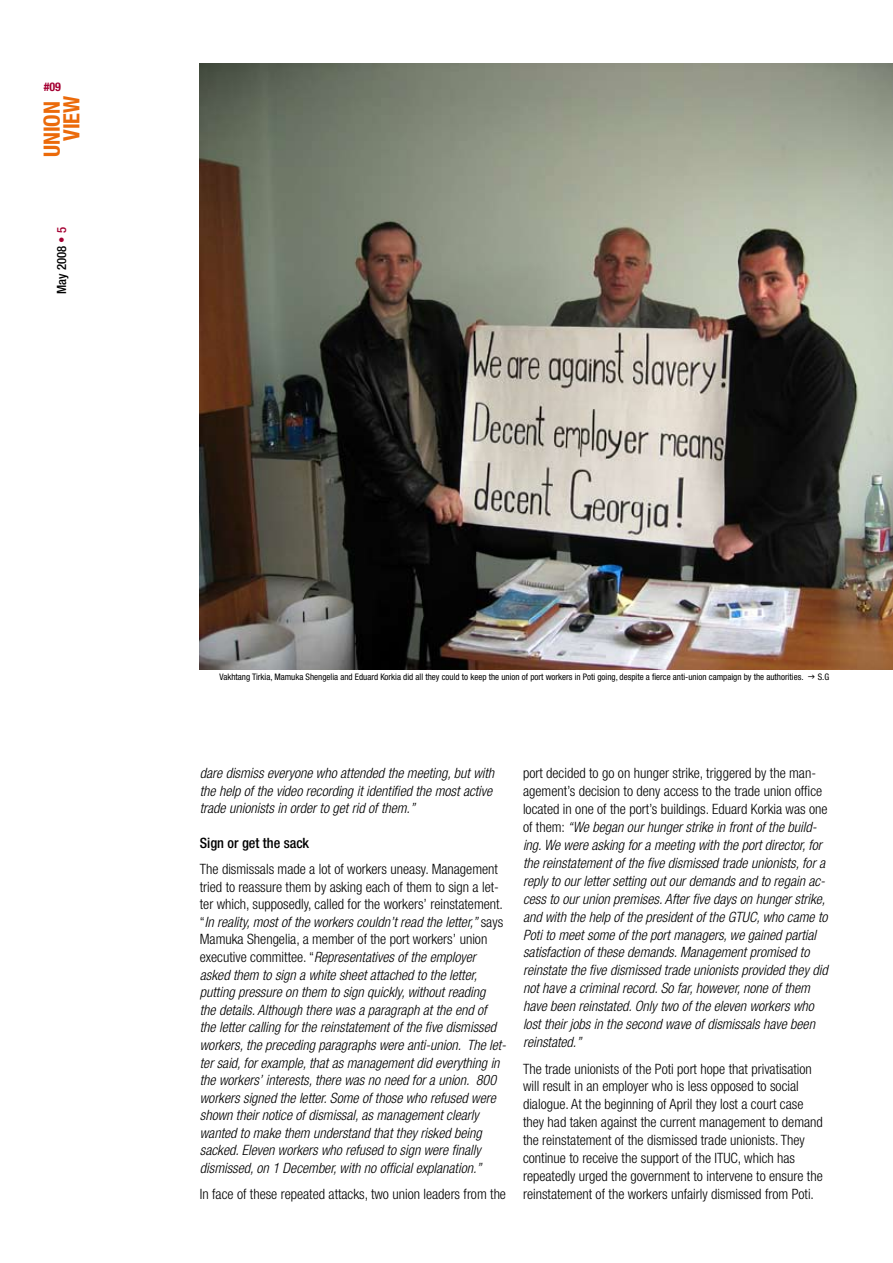
<style>
.page{position:relative;width:893px;height:1263px;background:#fff}
.page>*{position:absolute;margin:0;border:0;box-sizing:border-box;transform-origin:0 0}
.t1{font:700 condensed 22.5px/19.5px "Helvetica Neue";color:#eb6a0a;text-align:right}
.t2{font:italic 300 condensed 14.25px/17.5px "Helvetica Neue";color:#000}
.t3{font:300 condensed 14.25px/18px "Helvetica Neue";color:#000}
.t4{font:500 condensed 14.25px "Helvetica Neue";color:#000}
.t5{font:500 condensed 12.75px "Helvetica Neue";color:#000}
.t6{font:700 condensed 12px "Helvetica Neue";color:#a50133}
.t7{font:condensed 9px "Helvetica Neue";color:#000}
.s1{color:#a50133}
.s2{font-style:normal}
</style>
<div class="page">
<img style="left:200px;top:64px;width:693px;height:606px">
<p class="t6" style="left:44px;top:79px;width:19px">#09</p>
<h1 class="t1" style="left:42px;top:157px;width:63px;rotate:-90deg">UNION<br>VIEW</h1>
<p class="t5" style="left:54px;top:294px;width:68px;rotate:-90deg">May 2008 <span class="s1">• 5</span></p>
<p class="t7" style="left:219px;top:672px;width:586px">Vakhtang Tirkia, Mamuka Shengelia and Eduard Korkia did all they could to keep the union of port workers in Poti going, despite a fierce anti-union campaign by the authorities.</p>
<p class="t7" style="left:818px;top:672px;width:13px">S.G</p>
<p class="t2" style="left:200px;top:764px;width:296px">dare dismiss everyone who attended the meeting, but with the help of the video recording it identified the most active trade unionists in order to get rid of them.”</p>
<p class="t4" style="left:200px;top:834px;width:111px">Sign or get the sack</p>
<p class="t2" style="left:200px;top:860px;width:308px"><span class="s2">The dismissals made a lot of workers uneasy. Management tried to reassure them by asking each of them to sign a let&shy;ter which, supposedly, called for the workers’ reinstatement. “</span>In reality, most of the workers couldn’t read the letter,” <span class="s2">says Mamuka Shengelia, a member of the port workers’ union executive committee. “</span>Representatives of the employer asked them to sign a white sheet attached to the letter, putting pressure on them to sign quickly, without reading<br>the details. Although there was a paragraph at the end of<br>the letter calling for the reinstatement of the five dismissed workers, the preceding paragraphs were anti-union. The let&shy;ter said, for example, that as management did everything in the workers’ interests, there was no need for a union. 800 workers signed the letter. Some of those who refused were shown their notice of dismissal, as management clearly wanted to make them understand that they risked being sacked. Eleven workers who refused to sign were finally dismissed, on 1 December, with no official explanation.”</p>
<p class="t3" style="left:200px;top:1185px;width:308px">In face of these repeated attacks, two union leaders from the</p>
<p class="t2" style="left:523px;top:764px;width:306px;line-height:18px"><span class="s2">port decided to go on hunger strike, triggered by the man&shy;agement’s decision to deny access to the trade union office located in one of the port’s buildings. Eduard Korkia was one of them:</span> “We began our hunger strike in front of the build&shy;ing. We were asking for a meeting with the port director, for the reinstatement of the five dismissed trade unionists, for a reply to our letter setting out our demands and to regain ac&shy;cess to our union premises. After five days on hunger strike, and with the help of the president of the GTUC, who came to Poti to meet some of the port managers, we gained partial satisfaction of these demands. Management promised to reinstate the five dismissed trade unionists provided they did not have a criminal record. So far, however, none of them have been reinstated. Only two of the eleven workers who lost their jobs in the second wave of dismissals have been reinstated.”</p>
<p class="t3" style="left:523px;top:1059px;width:301px">The trade unionists of the Poti port hope that privatisation will result in an employer who is less opposed to social dialogue. At the beginning of April they lost a court case they had taken against the current management to demand the reinstatement of the dismissed trade unionists. They continue to receive the support of the ITUC, which has repeatedly urged the government to intervene to ensure the reinstatement of the workers unfairly dismissed from Poti.</p>
</div>
